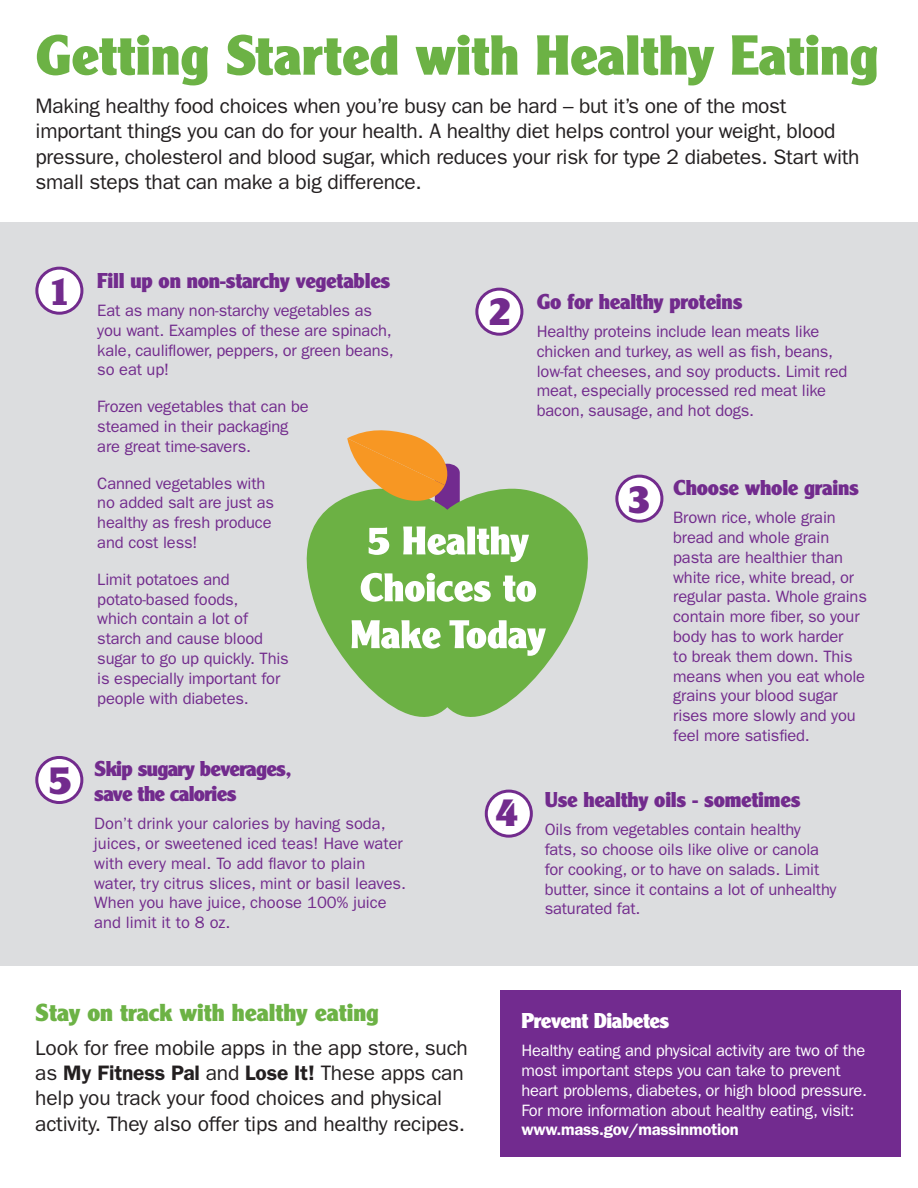
<style>
.page{position:relative;width:918px;height:1188px;background:#fff}
.page>*{position:absolute;margin:0;border:0;box-sizing:border-box;transform-origin:0 0}
.t1{font:900 55.05px "Clearface Gothic LT Std";color:#6cb245}
.t2{font:900 39px "Clearface Gothic LT Std";color:#722b8d}
.t3{font:900 24px "Clearface Gothic LT Std";color:#6cb245}
.t4{font:21px/25.2px "ITC Franklin Gothic Std";letter-spacing:-.015em;color:#231f20}
.t5{font:900 21px "Clearface Gothic LT Std";letter-spacing:-.01em;color:#722b8d}
.t6{font:900 21px/25.2px "Clearface Gothic LT Std";letter-spacing:-.03em;color:#722b8d}
.t7{font:900 21px "Clearface Gothic LT Std";letter-spacing:-.02em;color:#fff}
.t8{font:16.5px/19.8px "ITC Franklin Gothic Std";letter-spacing:-.01em;color:#722b8d}
.t9{font:16.5px/19.8px "ITC Franklin Gothic Std";letter-spacing:-.015em;color:#fff}
.s1{font-weight:600}
</style>
<div class="page">
<div style="left:0;top:222px;width:918px;height:743px;background:#dcdddf"></div>
<div style="left:477px;top:289px;width:45px;height:45px;background:#fff;border-radius:50%"></div>
<div style="left:475px;top:288px;width:48px;height:48px;border:3px solid #722b8d;border-radius:50%"></div>
<div style="left:486px;top:791px;width:45px;height:45px;background:#fff;border-radius:50%"></div>
<div style="left:485px;top:790px;width:48px;height:48px;border:3px solid #722b8d;border-radius:50%"></div>
<div style="left:37px;top:757px;width:45px;height:46px;background:#fff;border-radius:50%"></div>
<div style="left:35px;top:756px;width:48px;height:48px;border:3px solid #722b8d;border-radius:50%"></div>
<div style="left:617px;top:476px;width:45px;height:45px;background:#fff;border-radius:50%"></div>
<div style="left:615px;top:475px;width:48px;height:48px;border:3px solid #722b8d;border-radius:50%"></div>
<div style="left:37px;top:268px;width:45px;height:45px;background:#fff;border-radius:50%"></div>
<div style="left:35px;top:267px;width:48px;height:48px;border:3px solid #722b8d;border-radius:50%"></div>
<svg style="left:306px;top:490px;width:282px;height:227px;fill:#6cb144"></svg>
<svg style="left:352px;top:620px;width:194px;height:36px;background:#acd396"></svg>
<svg style="left:361px;top:573px;width:175px;height:29px;background:#b2d69d"></svg>
<svg style="left:347px;top:430px;width:182px;height:132px"></svg>
<div style="left:500px;top:990px;width:400px;height:167px;background:#722b8f"></div>
<p class="t1" style="left:36px;top:21px;width:844px">Getting Started with Healthy Eating</p>
<p class="t4" style="left:36px;top:94px;width:825px">Making healthy food choices when you’re busy can be hard – but it’s one of the most important things you can do for your health. A healthy diet helps control your weight, blood pressure, cholesterol and blood sugar, which reduces your risk for type 2 diabetes. Start with small steps that can make a big difference.</p>
<p class="t2" style="left:48px;top:267px;width:25px">1</p>
<p class="t5" style="left:97px;top:267px;width:295px">Fill up on non-starchy vegetables</p>
<p class="t8" style="left:97px;top:301px;width:298px">Eat as many non-starchy vegetables as you want. Examples of these are spinach, kale, cauliflower, peppers, or green beans, so eat up!</p>
<p class="t8" style="left:97px;top:397px;width:213px">Frozen vegetables that can be steamed in their packaging are great time-savers.</p>
<p class="t8" style="left:97px;top:473px;width:178px">Canned vegetables with no added salt are just as healthy as fresh produce and cost less!</p>
<p class="t8" style="left:97px;top:569px;width:193px">Limit potatoes and potato-based foods,<br>which contain a lot of starch and cause blood sugar to go up quickly. This is especially important for people with diabetes.</p>
<p class="t2" style="left:49px;top:756px;width:25px">5</p>
<p class="t6" style="left:94px;top:755px;width:199px">Skip sugary beverages, save the calories</p>
<p class="t8" style="left:94px;top:814px;width:313px">Don’t drink your calories by having soda, juices, or sweetened iced teas! Have water with every meal. To add flavor to plain water, try citrus slices, mint or basil leaves.<br>When you have juice, choose 100% juice and limit it to 8 oz.</p>
<p class="t2" style="left:489px;top:287px;width:25px">2</p>
<p class="t5" style="left:537px;top:288px;width:207px">Go for healthy proteins</p>
<p class="t8" style="left:537px;top:322px;width:312px">Healthy proteins include lean meats like chicken and turkey, as well as fish, beans, low-fat cheeses, and soy products. Limit red meat, especially processed red meat like bacon, sausage, and hot dogs.</p>
<p class="t2" style="left:496px;top:789px;width:25px">4</p>
<p class="t2" style="left:628px;top:475px;width:25px">3</p>
<p class="t5" style="left:673px;top:474px;width:187px">Choose whole grains</p>
<p class="t8" style="left:673px;top:508px;width:195px">Brown rice, whole grain bread and whole grain pasta are healthier than white rice, white bread, or regular pasta. Whole grains contain more fiber, so your body has to work harder<br>to break them down. This means when you eat whole grains your blood sugar rises more slowly and you feel more satisfied.</p>
<p class="t5" style="left:545px;top:786px;width:257px">Use healthy oils - sometimes</p>
<p class="t8" style="left:545px;top:820px;width:293px">Oils from vegetables contain healthy fats, so choose oils like olive or canola for cooking, or to have on salads. Limit butter, since it contains a lot of unhealthy saturated fat.</p>
<p class="t3" style="left:35px;top:998px;width:345px">Stay on track with healthy eating</p>
<p class="t4" style="left:35px;top:1035px;width:434px">Look for free mobile apps in the app store, such as <span class="s1">My Fitness Pal</span> and <span class="s1">Lose It!</span> These apps can help you track your food choices and physical activity. They also offer tips and healthy recipes.</p>
<p class="t7" style="left:521px;top:1008px;width:149px">Prevent Diabetes</p>
<p class="t9" style="left:521px;top:1041px;width:347px">Healthy eating and physical activity are two of the most important steps you can take to prevent heart problems, diabetes, or high blood pressure.<br>For more information about healthy eating, visit: <span class="s1">www.mass.gov/massinmotion</span></p>
</div>
